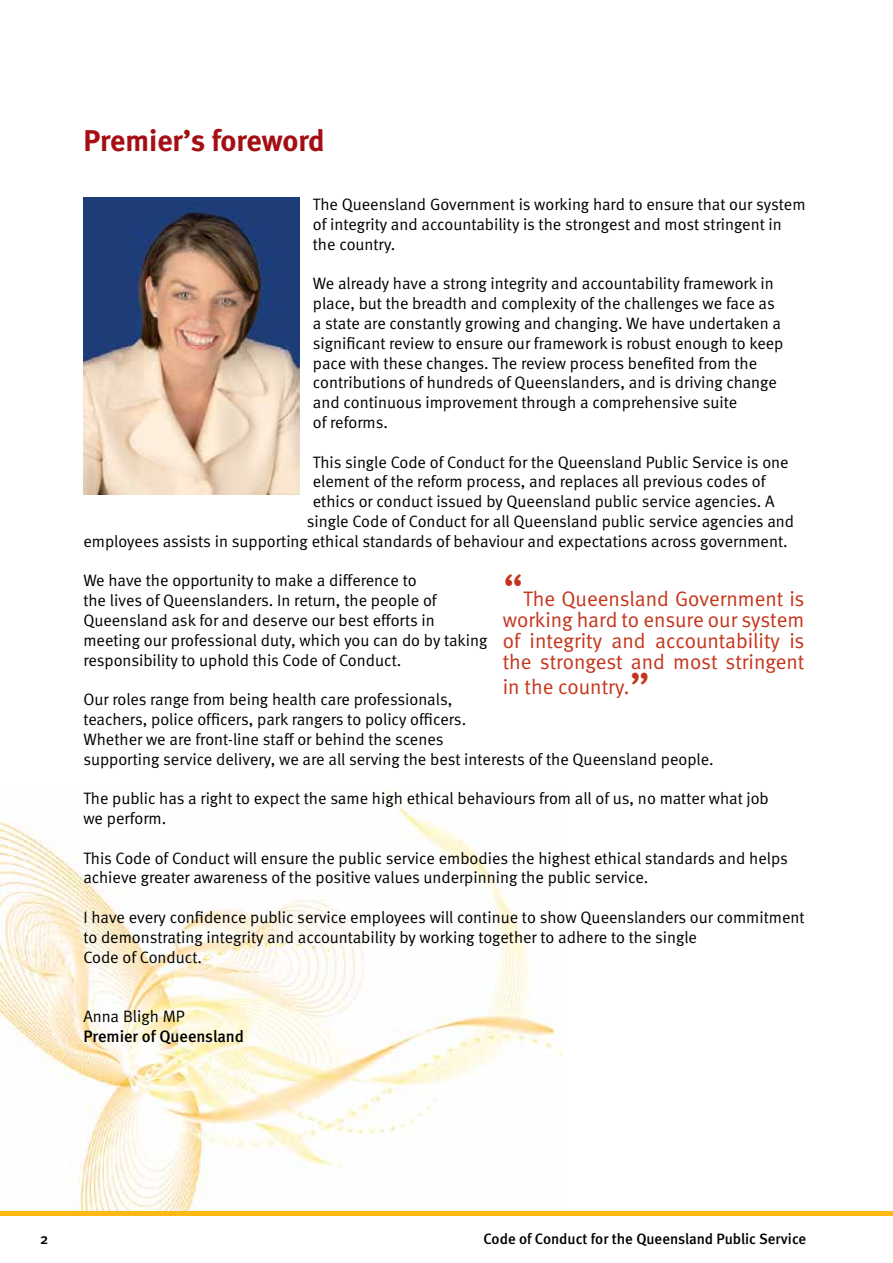
<style>
.page{position:relative;width:893px;height:1263px;background:#fff}
.page>*{position:absolute;margin:0;border:0;box-sizing:border-box;transform-origin:0 0}
.t1{font:700 30px "Meta";color:#a50e12}
.t2{font:21px/21px "Meta Normal";color:#c5351c;text-align:justify}
.t3{font:16.5px/19.8px "Meta Normal";color:#000}
.t4{font:500 16.5px "Meta";color:#000}
.t5{font:500 15px "Meta";color:#000}
.s1{font-size:45px}
</style>
<div class="page">
<img style="left:1px;top:788px;width:561px;height:422px">
<div style="left:1px;top:1211px;width:892px;height:5px;background:#fdb913"></div>
<img style="left:83px;top:197px;width:216px;height:298px">
<h1 class="t1" style="left:83px;top:123px;width:243px">Premier’s foreword</h1>
<p class="t3" style="left:313px;top:194px;width:494px">The Queensland Government is working hard to ensure that our system of integrity and accountability is the strongest and most stringent in the country.</p>
<p class="t3" style="left:313px;top:273px;width:472px">We already have a strong integrity and accountability framework in place, but the breadth and complexity of the challenges we face as a state are constantly growing and changing. We have undertaken a significant review to ensure our framework is robust enough to keep pace with these changes. The review process benefited from the contributions of hundreds of Queenslanders, and is driving change and continuous improvement through a comprehensive suite<br>of reforms.</p>
<p class="t3" style="left:313px;top:452px;width:477px">This single Code of Conduct for the Queensland Public Service is one</p>
<p class="t3" style="left:313px;top:471px;width:454px">element of the reform process, and replaces all previous codes of</p>
<p class="t3" style="left:313px;top:491px;width:463px">ethics or conduct issued by Queensland public service agencies. A</p>
<p class="t3" style="left:307px;top:511px;width:489px">single Code of Conduct for all Queensland public service agencies and</p>
<p class="t3" style="left:83px;top:531px;width:706px">employees assists in supporting ethical standards of behaviour and expectations across government.</p>
<p class="t3" style="left:83px;top:570px;width:405px">We have the opportunity to make a difference to<br>the lives of Queenslanders. In return, the people of Queensland ask for and deserve our best efforts in meeting our professional duty, which you can do by taking responsibility to uphold this Code of Conduct.</p>
<p class="t3" style="left:83px;top:689px;width:632px">Our roles range from being health care professionals,<br>teachers, police officers, park rangers to policy officers.<br>Whether we are front-line staff or behind the scenes<br>supporting service delivery, we are all serving the best interests of the Queensland people.</p>
<p class="t3" style="left:83px;top:788px;width:687px">The public has a right to expect the same high ethical behaviours from all of us, no matter what job we perform.</p>
<p class="t3" style="left:83px;top:848px;width:706px">This Code of Conduct will ensure the public service embodies the highest ethical standards and helps achieve greater awareness of the positive values underpinning the public service.</p>
<p class="t3" style="left:83px;top:907px;width:723px">I have every confidence public service employees will continue to show Queenslanders our commitment to demonstrating integrity and accountability by working together to adhere to the single<br>Code of Conduct.</p>
<p class="t2" style="left:503px;top:588px;width:303px"><span class="s1">“</span>The Queensland Government is working hard to ensure our system of integrity and accountability is the strongest and most stringent</p>
<p class="t2" style="left:503px;top:676px;width:149px">in the country.<span class="s1">”</span></p>
<p class="t3" style="left:83px;top:1006px;width:103px">Anna Bligh MP</p>
<p class="t4" style="left:83px;top:1026px;width:162px">Premier of Queensland</p>
<p class="t5" style="left:40px;top:1230px;width:10px">2</p>
<p class="t5" style="left:484px;top:1230px;width:324px">Code of Conduct for the Queensland Public Service</p>
</div>
